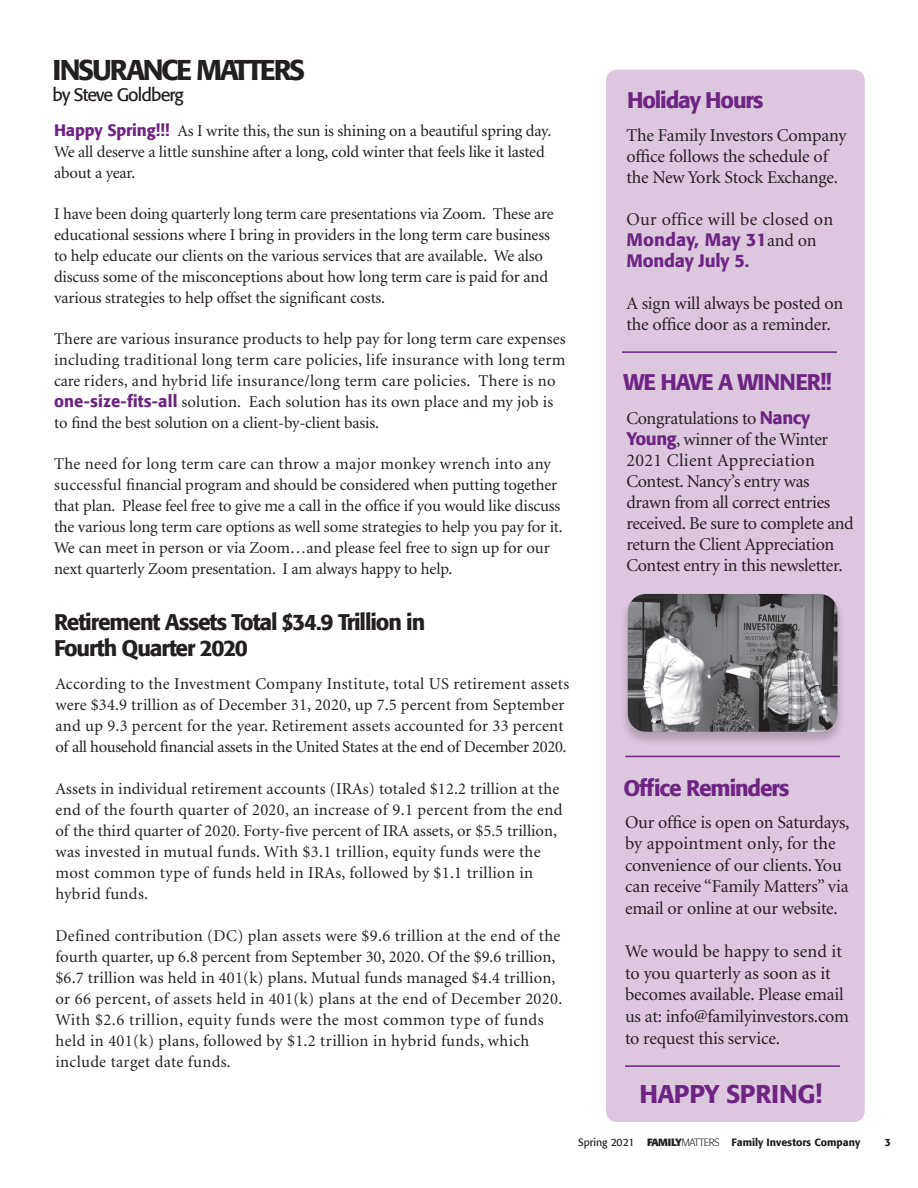
<style>
.page{position:relative;width:918px;height:1188px;background:#fff}
.page>*{position:absolute;margin:0;border:0;box-sizing:border-box;transform-origin:0 0}
.t1{font:500 28.5px "Formata";letter-spacing:-.08em;color:#231f20}
.t2{font:500 25.5px "Formata";letter-spacing:-.02em;color:#6e2581}
.t3{font:500 22.5px/25.5px "Formata";letter-spacing:-.05em;color:#231f20}
.title_3_color_small{font:500 22.5px "Formata";letter-spacing:-.05em;color:#6e2581}
.main_noIndent{font:18px/21px "Minion";letter-spacing:-.01em;color:#231f20}
.main_noIndent-2{font:18px/21px "Minion";letter-spacing:.02em;color:#231f20}
.t4{font:18px "Formata";letter-spacing:-.05em;color:#231f20}
.t5{font:16.5px/21px "Minion";letter-spacing:.005em;color:#231f20}
.t6{font:500 10.5px "Formata";color:#231f20}
.s1{font-family:"Formata";font-weight:500;color:#6e2581}
.s2{font-weight:400}
.s3{font-weight:700}
.s4{font-weight:300}
</style>
<div class="page">
<div style="left:606px;top:70px;width:259px;height:1052px;background:#ddc7df;border-radius:11px"></div>
<hr style="left:625px;top:756px;width:215px;height:1px;background:#6e2581">
<hr style="left:625px;top:1065px;width:215px;height:2px;background:#6e2581">
<hr style="left:622px;top:351px;width:215px;height:2px;background:#6e2581">
<div style="left:620px;top:592px;width:226px;height:155px;background:#231f20;opacity:.25"></div>
<img style="left:628px;top:594px;width:210px;height:138px">
<p class="t1" style="left:53px;top:53px;width:254px">INSURANCE MATTERS</p>
<p class="t4" style="left:53px;top:84px;width:133px">by Steve Goldberg</p>
<p class="t5" style="left:54px;top:121px;width:499px"><span class="s1">Happy Spring!!!</span> As I write this, the sun is shining on a beautiful spring day.<br>We all deserve a little sunshine after a long, cold winter that feels like it lasted about a year.</p>
<p class="t5" style="left:54px;top:204px;width:501px">I have been doing quarterly long term care presentations via Zoom. These are educational sessions where I bring in providers in the long term care business to help educate our clients on the various services that are available. We also discuss some of the misconceptions about how long term care is paid for and various strategies to help offset the significant costs.</p>
<p class="t5" style="left:54px;top:329px;width:513px">There are various insurance products to help pay for long term care expenses including traditional long term care policies, life insurance with long term care riders, and hybrid life insurance/long term care policies. There is no <span class="s1">one-size-fits-all</span> solution. Each solution has its own place and my job is to find the best solution on a client-by-client basis.</p>
<p class="t5" style="left:54px;top:454px;width:510px">The need for long term care can throw a major monkey wrench into any successful financial program and should be considered when putting together that plan. Please feel free to give me a call in the office if you would like discuss the various long term care options as well some strategies to help you pay for it.<br>We can meet in person or via Zoom…and please feel free to sign up for our next quarterly Zoom presentation. I am always happy to help.</p>
<p class="t3" style="left:54px;top:609px;width:373px">Retirement Assets Total $34.9 Trillion in<br>Fourth Quarter 2020</p>
<p class="t5" style="left:56px;top:674px;width:515px">According to the Investment Company Institute, total US retirement assets were $34.9 trillion as of December 31, 2020, up 7.5 percent from September and up 9.3 percent for the year. Retirement assets accounted for 33 percent of all household financial assets in the United States at the end of December 2020.</p>
<p class="t5" style="left:56px;top:779px;width:508px">Assets in individual retirement accounts (IRAs) totaled $12.2 trillion at the end of the fourth quarter of 2020, an increase of 9.1 percent from the end of the third quarter of 2020. Forty-five percent of IRA assets, or $5.5 trillion, was invested in mutual funds. With $3.1 trillion, equity funds were the most common type of funds held in IRAs, followed by $1.1 trillion in hybrid funds.</p>
<p class="t5" style="left:56px;top:926px;width:508px">Defined contribution (DC) plan assets were $9.6 trillion at the end of the fourth quarter, up 6.8 percent from September 30, 2020. Of the $9.6 trillion, $6.7 trillion was held in 401(k) plans. Mutual funds managed $4.4 trillion, or 66 percent, of assets held in 401(k) plans at the end of December 2020.<br>With $2.6 trillion, equity funds were the most common type of funds held in 401(k) plans, followed by $1.2 trillion in hybrid funds, which include target date funds.</p>
<p class="title_3_color_small" style="left:627px;top:86px;width:138px">Holiday Hours</p>
<p class="main_noIndent" style="left:626px;top:126px;width:222px">The Family Investors Company office follows the schedule of the New York Stock Exchange.</p>
<p class="main_noIndent-2" style="left:626px;top:210px;width:208px">Our office will be closed on<br><span class="s1">Monday, May 31</span>and on<br><span class="s1">Monday July 5.</span></p>
<p class="main_noIndent" style="left:626px;top:294px;width:218px">A sign will always be posted on the office door as a reminder.</p>
<p class="title_3_color_small" style="left:624px;top:368px;width:210px">WE HAVE A WINNER!!</p>
<p class="main_noIndent" style="left:626px;top:408px;width:229px">Congratulations to <span class="s1">Nancy<br>Young</span>, winner of the Winter<br>2021 Client Appreciation<br>Contest. Nancy’s entry was drawn from all correct entries received. Be sure to complete and return the Client Appreciation<br>Contest entry in this newsletter.</p>
<p class="title_3_color_small" style="left:624px;top:774px;width:168px">Office Reminders</p>
<p class="main_noIndent" style="left:625px;top:812px;width:226px;line-height:21.6px">Our office is open on Saturdays, by appointment only, for the convenience of our clients. You can receive “Family Matters” via email or online at our website.</p>
<p class="main_noIndent" style="left:625px;top:941px;width:226px;line-height:21.6px">We would be happy to send it to you quarterly as soon as it becomes available. Please email us at: info@familyinvestors.com to request this service.</p>
<p class="t2" style="left:639px;top:1078px;width:185px">HAPPY SPRING!</p>
<p class="t6" style="left:578px;top:1136px;width:284px"><span class="s2">Spring 2021</span> <span class="s3">FAMILY</span><span class="s4">MATTERS</span> Family Investors Company</p>
<p class="t6" style="left:885px;top:1136px;width:8px">3</p>
</div>
